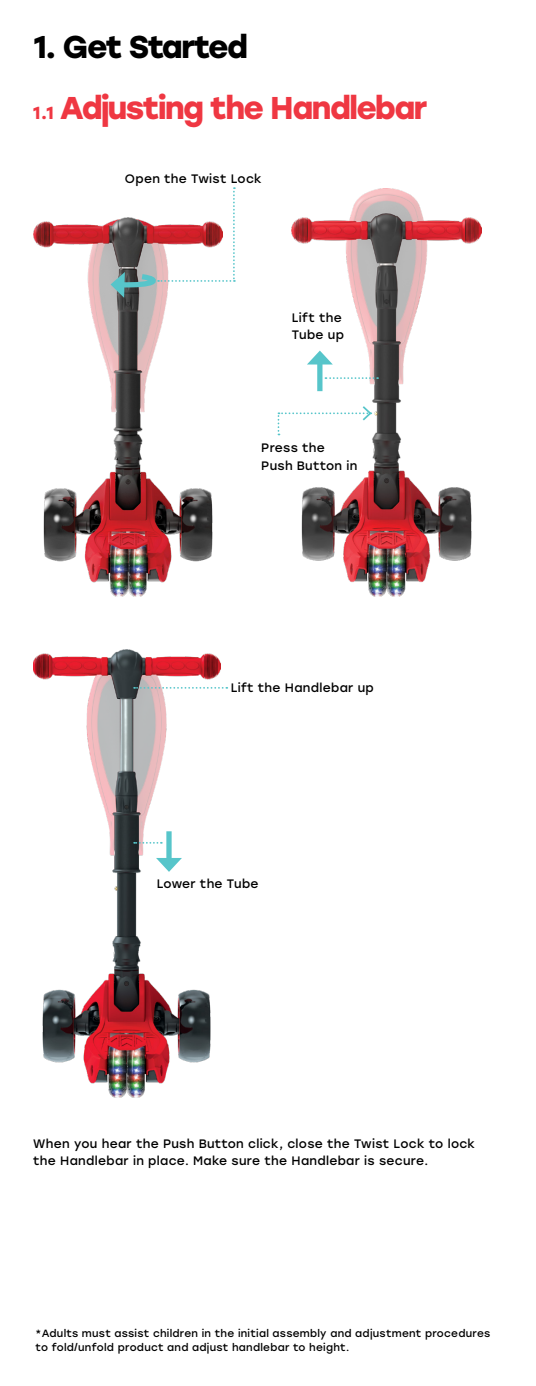
<style>
.page{position:relative;width:536px;height:1386px;background:#fff}
.page>*{position:absolute;margin:0;border:0;box-sizing:border-box;transform-origin:0 0}
.t1{font:700 31.5px "Stolzl";letter-spacing:-.05em;color:#ef3742}
.t2{font:700 31.5px "Stolzl";letter-spacing:-.05em;color:#000}
.t3{font:12.25px/16.3px "Stolzl";letter-spacing:.025em;color:#000}
.t4{font:10.5px/14px "Stolzl";letter-spacing:.025em;color:#000}
.s1{font-size:17.5px}
</style>
<div class="page">
<img style="left:34px;top:221px;width:179px;height:375px">
<img style="left:33px;top:649px;width:187px;height:449px">
<img style="left:292px;top:189px;width:189px;height:408px">
<svg style="left:325px;top:377px;width:53px;height:2px"></svg>
<svg style="left:134px;top:842px;width:28px;height:2px"></svg>
<svg style="left:277px;top:404px;width:96px;height:31px"></svg>
<svg style="left:134px;top:687px;width:93px;height:2px"></svg>
<svg style="left:110px;top:187px;width:125px;height:111px"></svg>
<div style="left:317px;top:360px;width:5px;height:31px;background:#57c5ca"></div>
<svg style="left:307px;top:351px;width:26px;height:14px"></svg>
<div style="left:166px;top:831px;width:5px;height:32px;background:#57c5ca"></div>
<svg style="left:156px;top:858px;width:26px;height:14px"></svg>
<p class="t2" style="left:34px;top:24px;width:216px">1. Get Started</p>
<p class="t1" style="left:33px;top:85px;width:395px"><span class="s1">1.1</span> Adjusting the Handlebar</p>
<p class="t3" style="left:125px;top:170px;width:138px">Open the Twist Lock</p>
<p class="t3" style="left:292px;top:309px;width:54px">Lift the<br>Tube up</p>
<p class="t3" style="left:261px;top:439px;width:65px">Press the</p>
<p class="t3" style="left:261px;top:457px;width:98px">Push Button in</p>
<p class="t3" style="left:231px;top:679px;width:144px">Lift the Handlebar up</p>
<p class="t3" style="left:157px;top:875px;width:103px">Lower the Tube</p>
<p class="t3" style="left:33px;top:1135px;width:443px">When you hear the Push Button click, close the Twist Lock to lock</p>
<p class="t3" style="left:33px;top:1152px;width:396px">the Handlebar in place. Make sure the Handlebar is secure.</p>
<p class="t4" style="left:36px;top:1325px;width:456px">*Adults must assist children in the initial assembly and adjustment procedures to fold/unfold product and adjust handlebar to height.</p>
</div>
